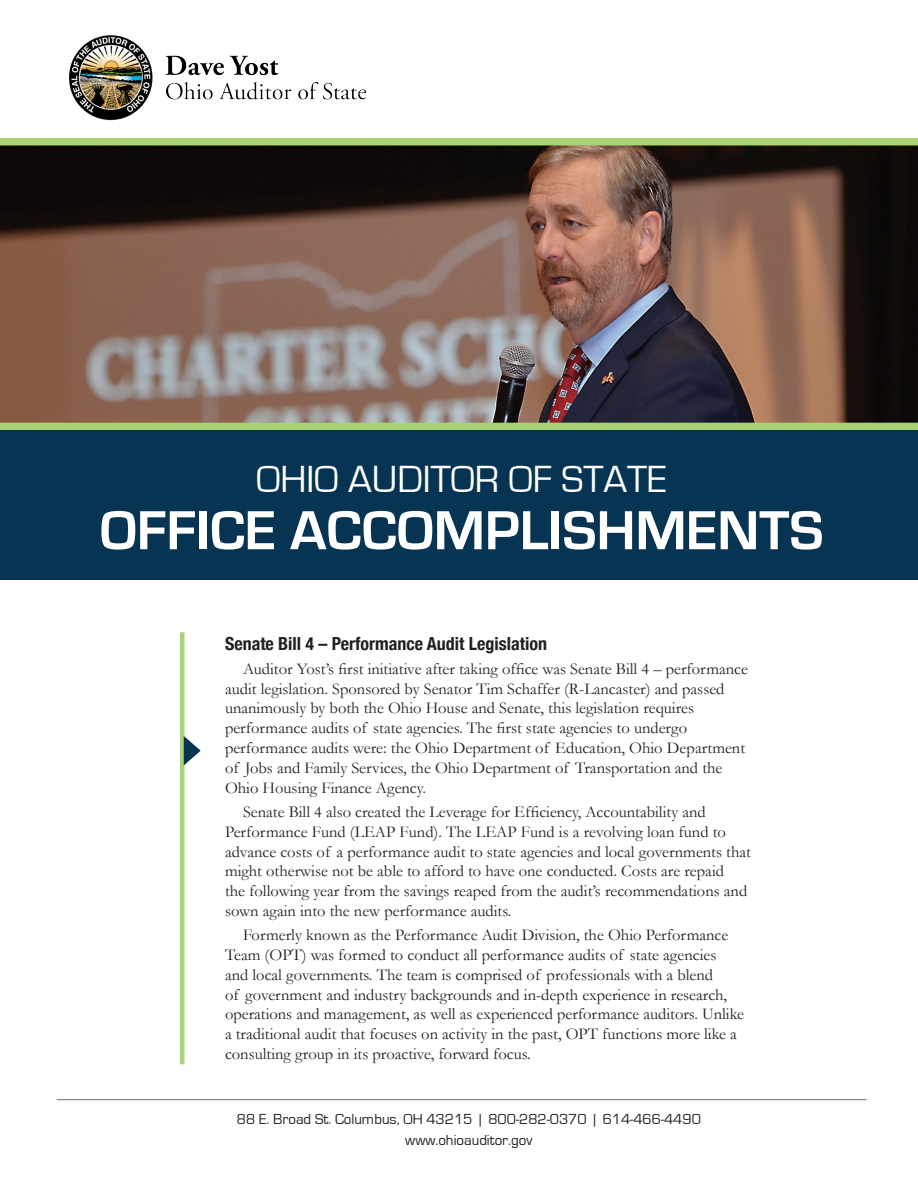
<style>
.page{position:relative;width:918px;height:1188px;background:#fff}
.page>*{position:absolute;margin:0;border:0;box-sizing:border-box;transform-origin:0 0}
.t1{font:700 57px "Eurostile";color:#fff}
.t2{font:39px "Eurostile";color:#fff}
.t3{font:700 condensed 18px "Helvetica Neue";color:#231f20}
.t4{font:16.5px/19.8px "Garamond";color:#231f20}
.t5{font:15px "Eurostile";color:#231f20}
</style>
<div class="page">
<img style="left:0;top:146px;width:918px;height:277px">
<div style="left:0;top:423px;width:918px;height:7px;background:#aad375"></div>
<div style="left:0;top:138px;width:918px;height:7px;background:#aad375"></div>
<img style="left:69px;top:35px;width:298px;height:86px">
<div style="left:0;top:430px;width:918px;height:150px;background:#063452"></div>
<hr style="left:57px;top:1099px;width:810px;height:1px;background:#6c6d70">
<hr style="left:180px;top:632px;width:4px;height:432px;background:#aad375">
<svg style="left:184px;top:736px;width:17px;height:29px"></svg>
<p class="t2" style="left:257px;top:458px;width:412px">OHIO AUDITOR OF STATE</p>
<p class="t1" style="left:100px;top:499px;width:725px">OFFICE ACCOMPLISHMENTS</p>
<p class="t3" style="left:225px;top:628px;width:324px">Senate Bill 4 – Performance Audit Legislation</p>
<p class="t4" style="left:225px;top:659px;width:524px;text-indent:18px">Auditor Yost’s first initiative after taking office was Senate Bill 4 – performance audit legislation. Sponsored by Senator Tim Schaffer (R-Lancaster) and passed unanimously by both the Ohio House and Senate, this legislation requires performance audits of state agencies. The first state agencies to undergo performance audits were: the Ohio Department of Education, Ohio Department of Jobs and Family Services, the Ohio Department of Transportation and the Ohio Housing Finance Agency.</p>
<p class="t4" style="left:225px;top:802px;width:528px;text-indent:18px">Senate Bill 4 also created the Leverage for Efficiency, Accountability and Performance Fund (LEAP Fund). The LEAP Fund is a revolving loan fund to advance costs of a performance audit to state agencies and local governments that might otherwise not be able to afford to have one conducted. Costs are repaid<br>the following year from the savings reaped from the audit’s recommendations and sown again into the new performance audits.</p>
<p class="t4" style="left:225px;top:925px;width:521px;text-indent:18px">Formerly known as the Performance Audit Division, the Ohio Performance Team (OPT) was formed to conduct all performance audits of state agencies<br>and local governments. The team is comprised of professionals with a blend<br>of government and industry backgrounds and in-depth experience in research, operations and management, as well as experienced performance auditors. Unlike a traditional audit that focuses on activity in the past, OPT functions more like a consulting group in its proactive, forward focus.</p>
<p class="t5" style="left:237px;top:1111px;width:466px">88 E. Broad St. Columbus, OH 43215 | 800-282-0370 | 614-466-4490</p>
<p class="t5" style="left:405px;top:1132px;width:129px">www.ohioauditor.gov</p>
</div>
